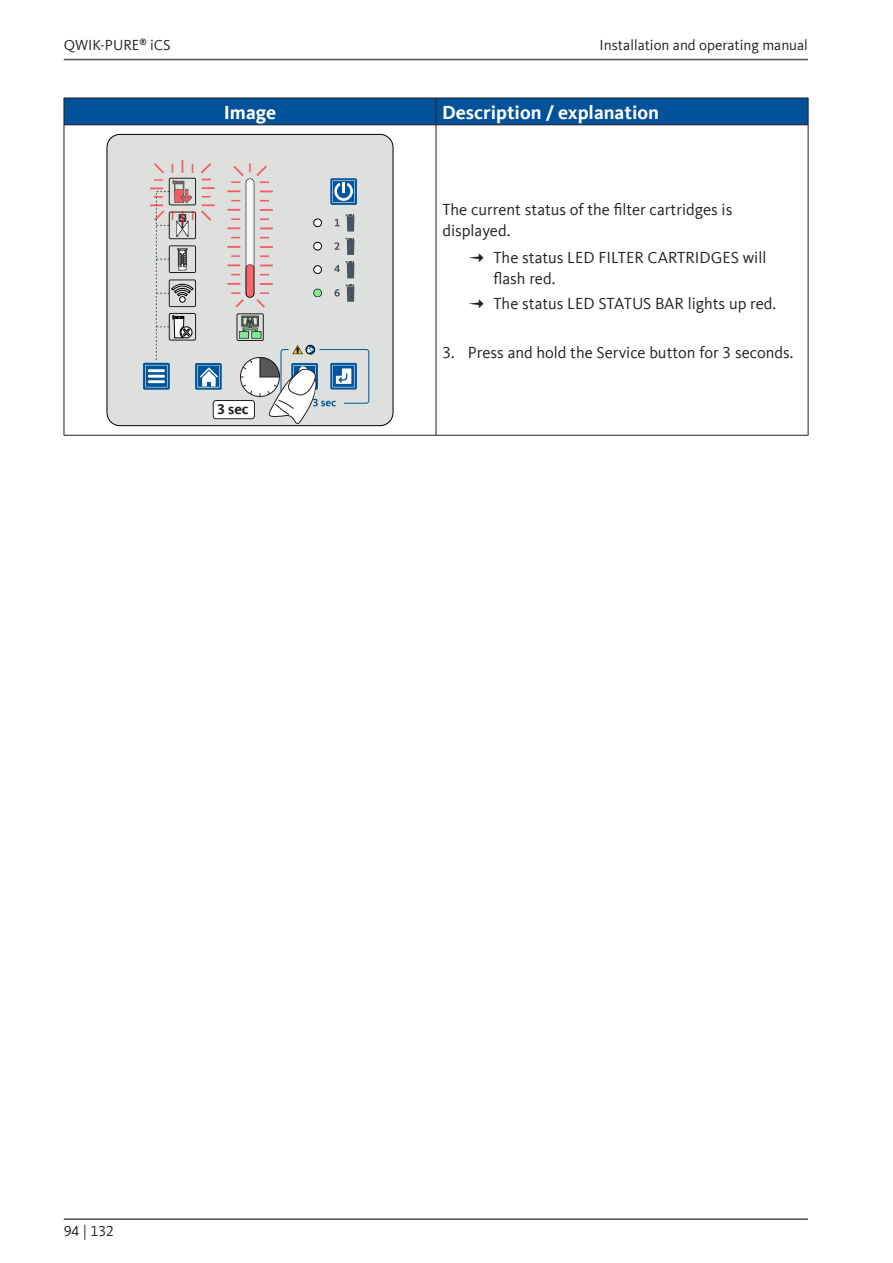
<style>
.page{position:relative;width:893px;height:1263px;background:#fff}
.page>*{position:absolute;margin:0;border:0;box-sizing:border-box;transform-origin:0 0}
.T_-_HEADLINE_LEFT_WHITE{font:700 19.5px "Kievit Offc Pro";color:#fff}
.T_-_HEADLINE_MID_WHITE{font:700 19.5px "Kievit Offc Pro";letter-spacing:-.005em;color:#fff}
.T_-_BODY{font:16.5px/21px "Kievit Offc Pro";color:#231f20}
.t1{font:15px "Kievit Offc Pro";color:#231f20}
.t2{font:700 14.7px "Kievit Offc Pro";color:#231f20}
.s1{font-family:"Arrows 1"}
</style>
<div class="page">
<hr style="left:64px;top:59px;width:744px;height:1px;background:#47515c">
<hr style="left:64px;top:1218px;width:744px;height:2px;background:#47515c">
<hr style="left:64px;top:125px;width:1px;height:310px;background:#231f20">
<hr style="left:436px;top:125px;width:1px;height:310px;background:#231f20">
<hr style="left:808px;top:125px;width:1px;height:310px;background:#231f20">
<hr style="left:64px;top:435px;width:372px;height:1px;background:#231f20">
<hr style="left:436px;top:435px;width:372px;height:1px;background:#231f20">
<hr style="left:64px;top:125px;width:372px;height:1px;background:#231f20">
<hr style="left:436px;top:125px;width:372px;height:1px;background:#231f20">
<svg style="left:64px;top:98px;width:745px;height:27px;background:#034e95"></svg>
<div style="left:107px;top:134px;width:286px;height:292px;background:#dde0dd;border-radius:13px"></div>
<div style="left:107px;top:134px;width:286px;height:292px;border:1px solid #000001;border-radius:13px"></div>
<svg style="left:143px;top:160px;width:226px;height:266px"></svg>
<p class="t1" style="left:64px;top:36px;width:108px">QWIK‑PURE<sup>®</sup> iCS</p>
<p class="t1" style="left:600px;top:36px;width:210px">Installation and operating manual</p>
<p class="T_-_HEADLINE_MID_WHITE" style="left:224px;top:101px;width:54px">Image</p>
<p class="T_-_HEADLINE_LEFT_WHITE" style="left:442px;top:101px;width:218px">Description / explanation</p>
<p class="t2" style="left:217px;top:401px;width:33px">3 sec</p>
<p class="T_-_BODY" style="left:442px;top:199px;width:292px">The current status of the filter cartridges is displayed.</p>
<p class="T_-_BODY" style="left:493px;top:247px;width:275px;text-indent:-26px"><span class="s1">0</span> The status LED FILTER CARTRIDGES will flash red.</p>
<p class="T_-_BODY" style="left:468px;top:293px;width:310px"><span class="s1">0</span> The status LED STATUS BAR lights up red.</p>
<p class="T_-_BODY" style="left:442px;top:342px;width:352px">3. Press and hold the Service button for 3 seconds.</p>
<p class="t1" style="left:64px;top:1222px;width:52px">94 | 132</p>
</div>
